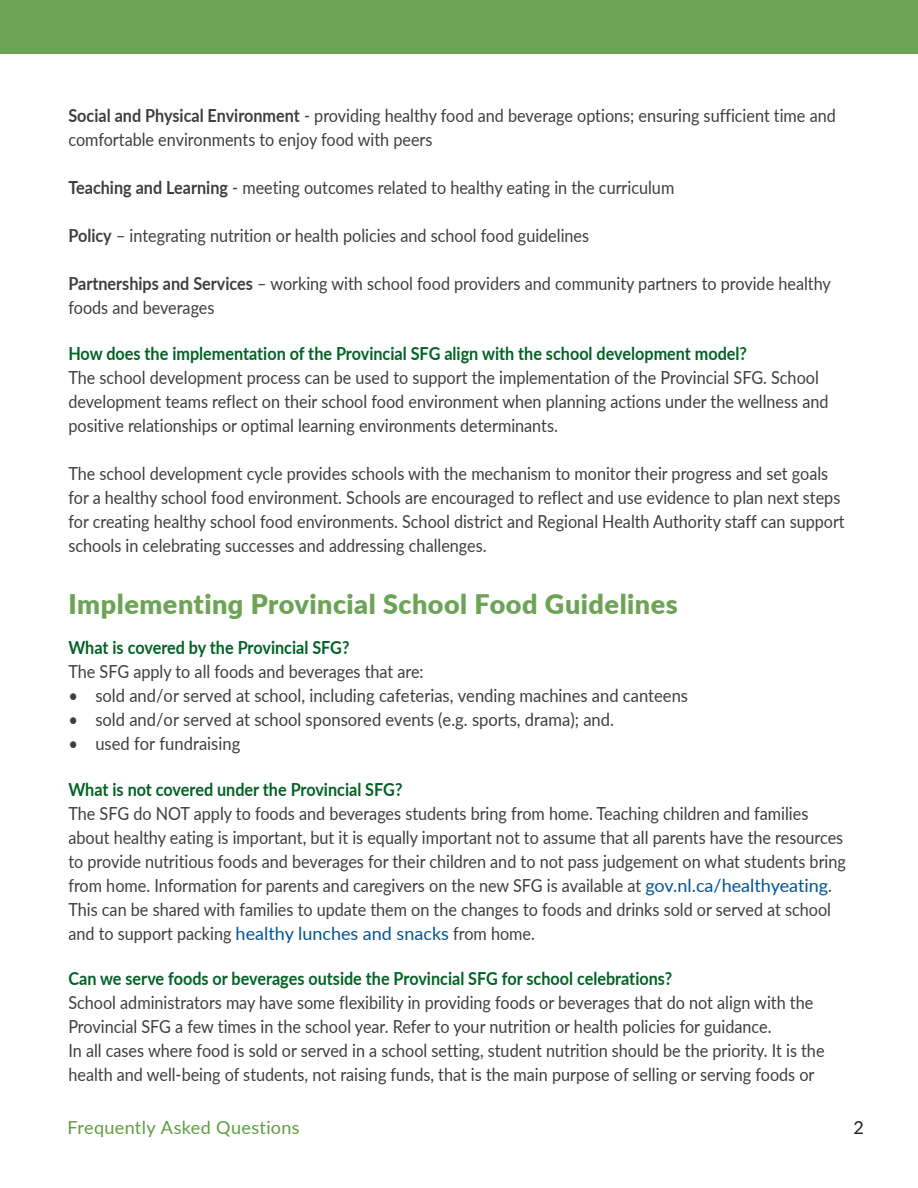
<style>
.page{position:relative;width:918px;height:1188px;background:#fff}
.page>*{position:absolute;margin:0;border:0;box-sizing:border-box;transform-origin:0 0}
.Second_Heading{font:900 27px "Lato";letter-spacing:.02em;color:#6ca355}
.Text{font:18px/24px "Lato";color:#3e3e3f;scale:.9 1}
.Section_Heading{font:700 18px "Lato";color:#006224;scale:.9 1}
.Text-2{font:18px "Lato";color:#3e3e3f;scale:.92 1}
.t1{font:18px "Lato";letter-spacing:.02em;color:#5d9e3f}
.t2{font:18px "Lato";color:#231f20}
.s1{font-weight:700}
.s2{color:#005595}
</style>
<div class="page">
<div style="left:0;top:0;width:918px;height:54px;background:#6ca355"></div>
<p class="Text" style="left:68px;top:103px;width:854px"><span class="s1">Social and Physical Environment</span> - providing healthy food and beverage options; ensuring sufficient time and comfortable environments to enjoy food with peers</p>
<p class="Text" style="left:68px;top:175px;width:675px"><span class="s1">Teaching and Learning</span> - meeting outcomes related to healthy eating in the curriculum</p>
<p class="Text" style="left:68px;top:223px;width:580px"><span class="s1">Policy</span> – integrating nutrition or health policies and school food guidelines</p>
<p class="Text" style="left:68px;top:271px;width:849px"><span class="s1">Partnerships and Services</span> – working with school food providers and community partners to provide healthy foods and beverages</p>
<p class="Section_Heading" style="left:68px;top:340px;width:756px">How does the implementation of the Provincial SFG align with the school development model?</p>
<p class="Text" style="left:68px;top:365px;width:846px">The school development process can be used to support the implementation of the Provincial SFG. School development teams reflect on their school food environment when planning actions under the wellness and positive relationships or optimal learning environments determinants.</p>
<p class="Text" style="left:68px;top:461px;width:864px">The school development cycle provides schools with the mechanism to monitor their progress and set goals for a healthy school food environment. Schools are encouraged to reflect and use evidence to plan next steps for creating healthy school food environments. School district and Regional Health Authority staff can support schools in celebrating successes and addressing challenges.</p>
<p class="Second_Heading" style="left:68px;top:583px;width:611px">Implementing Provincial School Food Guidelines</p>
<p class="Section_Heading" style="left:68px;top:634px;width:314px">What is covered by the Provincial SFG?</p>
<p class="Text" style="left:68px;top:659px;width:396px">The SFG apply to all foods and beverages that are:</p>
<p class="Text-2" style="left:68px;top:683px;width:675px">• sold and/or served at school, including cafeterias, vending machines and canteens</p>
<p class="Text-2" style="left:68px;top:707px;width:595px">• sold and/or served at school sponsored events (e.g. sports, drama); and.</p>
<p class="Text-2" style="left:68px;top:731px;width:188px">• used for fundraising</p>
<p class="Section_Heading" style="left:68px;top:776px;width:373px">What is not covered under the Provincial SFG?</p>
<p class="Text" style="left:68px;top:800px;width:865px">The SFG do NOT apply to foods and beverages students bring from home. Teaching children and families about healthy eating is important, but it is equally important not to assume that all parents have the resources to provide nutritious foods and beverages for their children and to not pass judgement on what students bring from home. Information for parents and caregivers on the new SFG is available at <span class="s2">gov.nl.ca/healthyeating</span>.<br>This can be shared with families to update them on the changes to foods and drinks sold or served at school and to support packing <span class="s2">healthy lunches and snacks</span> from home.</p>
<p class="Section_Heading" style="left:68px;top:965px;width:672px">Can we serve foods or beverages outside the Provincial SFG for school celebrations?</p>
<p class="Text" style="left:68px;top:990px;width:829px">School administrators may have some flexibility in providing foods or beverages that do not align with the<br>Provincial SFG a few times in the school year. Refer to your nutrition or health policies for guidance.</p>
<p class="Text" style="left:68px;top:1038px;width:842px">In all cases where food is sold or served in a school setting, student nutrition should be the priority. It is the health and well-being of students, not raising funds, that is the main purpose of selling or serving foods or</p>
<p class="t1" style="left:68px;top:1115px;width:234px">Frequently Asked Questions</p>
<p class="t2" style="left:854px;top:1115px;width:12px">2</p>
</div>
